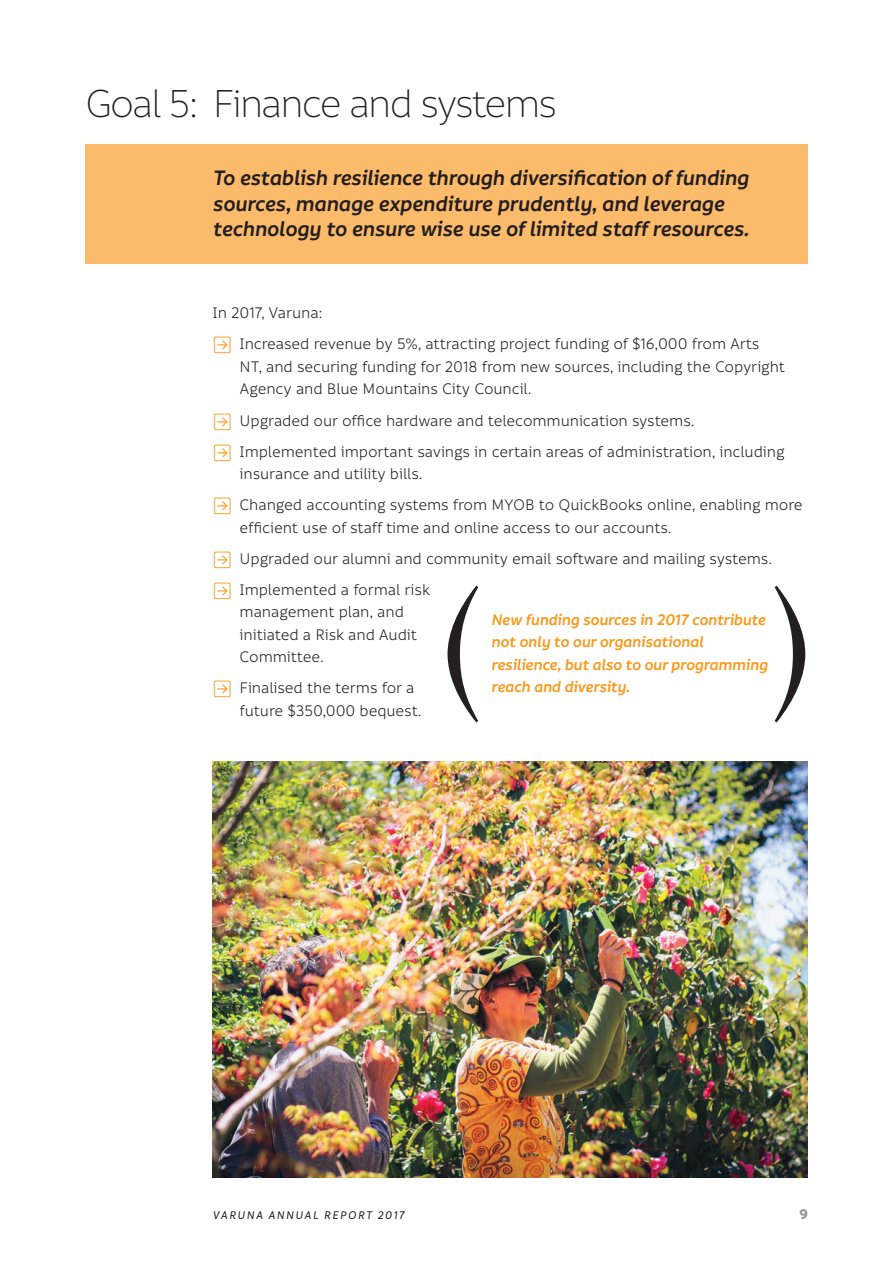
<style>
.page{position:relative;width:893px;height:1263px;background:#fff}
.page>*{position:absolute;margin:0;border:0;box-sizing:border-box;transform-origin:0 0}
.t1{font:300 159px "Bodoni Ant";color:#231f20}
.t2{font:300 42px "Informative";letter-spacing:-.06em;color:#231f20}
.t3{font:italic 600 22.5px/25.5px "Informative";letter-spacing:-.01em;color:#231f20}
.t4{font:16.5px/22.5px "Informative";letter-spacing:-.01em;color:#231f20}
.t5{font:italic 600 16.5px/22.5px "Informative";letter-spacing:-.01em;color:#f89a1c}
.t6{font:700 15px "Informative";color:#939598}
.t7{font:italic 500 12px "Informative";letter-spacing:.12em;color:#231f20}
.s1{color:#f89a1c}
</style>
<div class="page">
<div style="left:85px;top:145px;width:723px;height:119px;background:#fcba6b"></div>
<img style="left:213px;top:761px;width:595px;height:417px">
<h2 class="t2" style="left:85px;top:83px;width:474px">Goal 5: Finance and systems</h2>
<h3 class="t3" style="left:213px;top:166px;width:538px">To establish resilience through diversification of funding sources, manage expenditure prudently, and leverage technology to ensure wise use of limited staff resources.</h3>
<p class="t4" style="left:213px;top:302px;width:112px">In 2017, Varuna:</p>
<p class="t4" style="left:240px;top:333px;width:547px;text-indent:-27px"><span class="s1">→</span> Increased revenue by 5%, attracting project funding of $16,000 from Arts<br>NT, and securing funding for 2018 from new sources, including the Copyright<br>Agency and Blue Mountains City Council.</p>
<p class="t4" style="left:213px;top:409px;width:484px"><span class="s1">→</span> Upgraded our office hardware and telecommunication systems.</p>
<p class="t4" style="left:240px;top:440px;width:547px;text-indent:-27px"><span class="s1">→</span> Implemented important savings in certain areas of administration, including insurance and utility bills.</p>
<p class="t4" style="left:240px;top:494px;width:565px;text-indent:-27px"><span class="s1">→</span> Changed accounting systems from MYOB to QuickBooks online, enabling more efficient use of staff time and online access to our accounts.</p>
<p class="t4" style="left:213px;top:547px;width:561px"><span class="s1">→</span> Upgraded our alumni and community email software and mailing systems.</p>
<p class="t4" style="left:240px;top:578px;width:192px;text-indent:-27px"><span class="s1">→</span> Implemented a formal risk management plan, and initiated a Risk and Audit<br>Committee.</p>
<p class="t4" style="left:240px;top:677px;width:184px;text-indent:-27px"><span class="s1">→</span> Finalised the terms for a future $350,000 bequest.</p>
<h1 class="t1" style="left:441px;top:556px;width:44px">(</h1>
<h1 class="t1" style="left:769px;top:556px;width:44px">)</h1>
<p class="t5" style="left:491px;top:609px;width:278px">New funding sources in 2017 contribute not only to our organisational resilience, but also to our programming reach and diversity.</p>
<p class="t7" style="left:213px;top:1209px;width:193px">VARUNA ANNUAL REPORT 2017</p>
<p class="t6" style="left:799px;top:1206px;width:10px">9</p>
</div>
